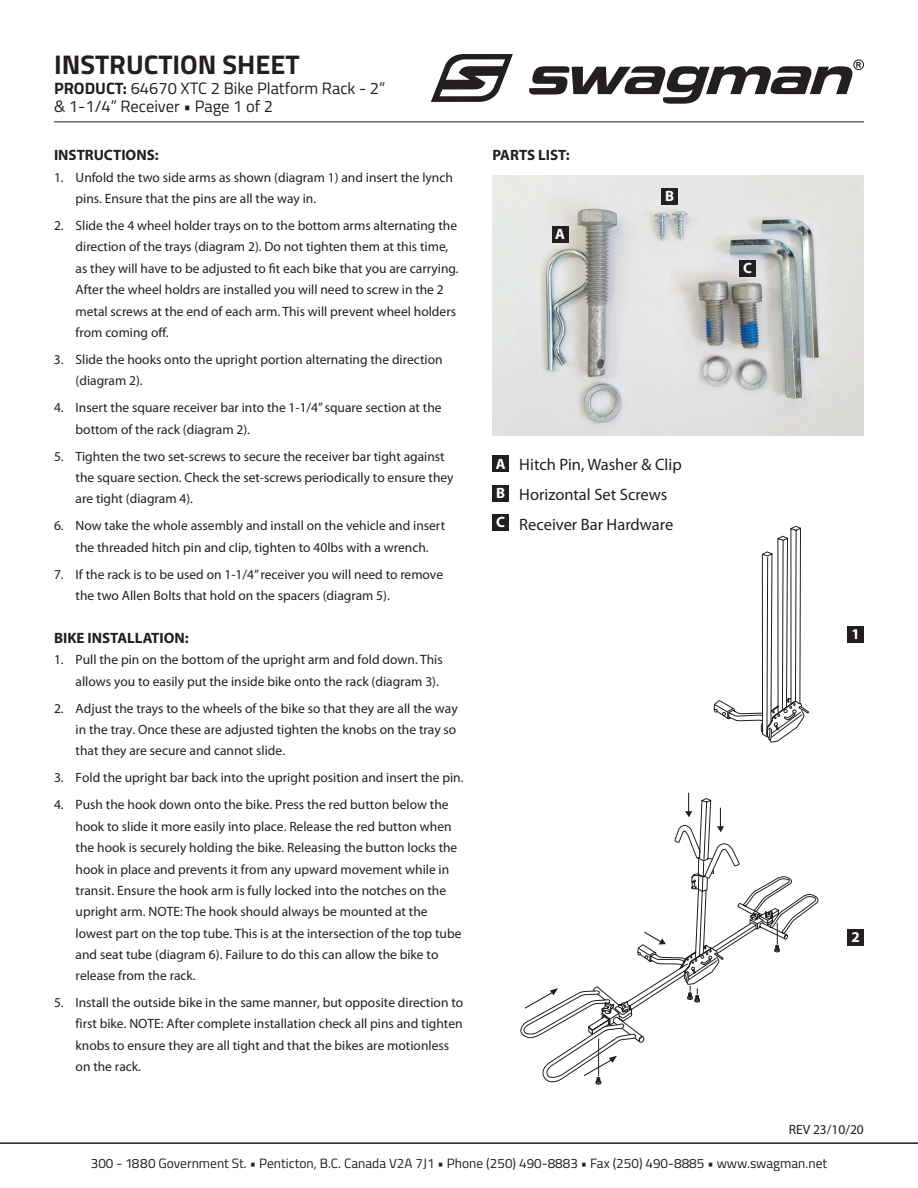
<style>
.page{position:relative;width:918px;height:1188px;background:#fff}
.page>*{position:absolute;margin:0;border:0;box-sizing:border-box;transform-origin:0 0}
.t1{font:700 27px "Titillium";color:#231f20}
.t2{font:16.5px/18px "Titillium";color:#231f20}
.t3{font:16.5px/29.8px "Myriad Pro";color:#231f20}
.t4{font:700 15px "Myriad Pro";color:#231f20}
.t5{font:700 15px/29.4px "Myriad Pro";color:#fff;text-align:justify}
.t6{font:13.5px/21.3px "Myriad Pro";color:#231f20}
.t7{font:13.5px "Titillium";color:#231f20}
.s1{font-weight:700}
</style>
<div class="page">
<hr style="left:0;top:1142px;width:918px;height:2px;background:#231f20">
<div style="left:848px;top:626px;width:16px;height:17px;background:#231f20"></div>
<div style="left:848px;top:929px;width:16px;height:16px;background:#231f20"></div>
<svg style="left:714px;top:526px;width:95px;height:217px"></svg>
<svg style="left:520px;top:793px;width:299px;height:292px"></svg>
<img style="left:492px;top:176px;width:372px;height:259px">
<div style="left:552px;top:226px;width:16px;height:17px;background:#231f20"></div>
<div style="left:662px;top:188px;width:16px;height:17px;background:#231f20"></div>
<div style="left:739px;top:260px;width:17px;height:17px;background:#231f20"></div>
<div style="left:492px;top:456px;width:17px;height:16px;background:#231f20"></div>
<div style="left:492px;top:485px;width:17px;height:17px;background:#231f20"></div>
<div style="left:492px;top:514px;width:17px;height:17px;background:#231f20"></div>
<svg style="left:431px;top:54px;width:82px;height:48px"></svg>
<svg style="left:529px;top:59px;width:335px;height:45px"></svg>
<hr style="left:54px;top:121px;width:810px;height:1px;background:#231f20">
<h1 class="t1" style="left:54px;top:44px;width:247px">INSTRUCTION SHEET</h1>
<p class="t2" style="left:54px;top:79px;width:333px"><span class="s1">PRODUCT:</span> 64670 XTC 2 Bike Platform Rack - 2” &amp; 1-1/4” Receiver • Page 1 of 2</p>
<p class="t4" style="left:54px;top:145px;width:106px">INSTRUCTIONS:</p>
<p class="t6" style="left:76px;top:166px;width:379px;text-indent:-22px">1. Unfold the two side arms as shown (diagram 1) and insert the lynch pins. Ensure that the pins are all the way in.</p>
<p class="t6" style="left:76px;top:215px;width:385px;text-indent:-22px">2. Slide the 4 wheel holder trays on to the bottom arms alternating the direction of the trays (diagram 2). Do not tighten them at this time, as they will have to be adjusted to fit each bike that you are carrying.<br>After the wheel holdrs are installed you will need to screw in the 2 metal screws at the end of each arm. This will prevent wheel holders from coming off.</p>
<p class="t6" style="left:76px;top:348px;width:369px;text-indent:-22px">3. Slide the hooks onto the upright portion alternating the direction (diagram 2).</p>
<p class="t6" style="left:76px;top:397px;width:368px;text-indent:-22px">4. Insert the square receiver bar into the 1-1/4” square section at the bottom of the rack (diagram 2).</p>
<p class="t6" style="left:76px;top:445px;width:380px;text-indent:-22px">5. Tighten the two set-screws to secure the receiver bar tight against the square section. Check the set-screws periodically to ensure they are tight (diagram 4).</p>
<p class="t6" style="left:54px;top:515px;width:393px;text-align:center">6. Now take the whole assembly and install on the vehicle and insert the threaded hitch pin and clip, tighten to 40lbs with a wrench.</p>
<p class="t6" style="left:76px;top:563px;width:369px;text-indent:-22px">7. If the rack is to be used on 1-1/4” receiver you will need to remove the two Allen Bolts that hold on the spacers (diagram 5).</p>
<p class="t4" style="left:54px;top:628px;width:136px">BIKE INSTALLATION:</p>
<p class="t6" style="left:54px;top:649px;width:390px;text-align:right">1. Pull the pin on the bottom of the upright arm and fold down. This allows you to easily put the inside bike onto the rack (diagram 3).</p>
<p class="t6" style="left:76px;top:697px;width:384px;text-align:justify;text-indent:-22px">2. Adjust the trays to the wheels of the bike so that they are all the way in the tray. Once these are adjusted tighten the knobs on the tray so that they are secure and cannot slide.</p>
<p class="t6" style="left:54px;top:767px;width:411px">3. Fold the upright bar back into the upright position and insert the pin.</p>
<p class="t6" style="left:76px;top:794px;width:387px;text-indent:-22px">4. Push the hook down onto the bike. Press the red button below the hook to slide it more easily into place. Release the red button when the hook is securely holding the bike. Releasing the button locks the hook in place and prevents it from any upward movement while in transit. Ensure the hook arm is fully locked into the notches on the upright arm. NOTE: The hook should always be mounted at the lowest part on the top tube. This is at the intersection of the top tube and seat tube (diagram 6). Failure to do this can allow the bike to release from the rack.</p>
<p class="t6" style="left:76px;top:991px;width:389px;text-indent:-22px">5. Install the outside bike in the same manner, but opposite direction to first bike. NOTE: After complete installation check all pins and tighten knobs to ensure they are all tight and that the bikes are motionless on the rack.</p>
<p class="t4" style="left:492px;top:145px;width:79px">PARTS LIST:</p>
<p class="t5" style="left:555px;top:219px;width:11px">A</p>
<p class="t5" style="left:665px;top:181px;width:11px">B</p>
<p class="t5" style="left:496px;top:448px;width:11px">A B C</p>
<p class="t3" style="left:519px;top:449px;width:164px">Hitch Pin, Washer &amp; Clip<br>Horizontal Set Screws<br>Receiver Bar Hardware</p>
<p class="t5" style="left:743px;top:253px;width:10px">C</p>
<p class="t5" style="left:852px;top:619px;width:10px">1</p>
<p class="t5" style="left:852px;top:921px;width:10px">2</p>
<p class="t6" style="left:789px;top:1119px;width:77px">REV 23/10/20</p>
<p class="t7" style="left:91px;top:1154px;width:738px">300 - 1880 Government St. • Penticton, B.C. Canada V2A 7J1 • Phone (250) 490-8883 • Fax (250) 490-8885 • www.swagman.net</p>
</div>
